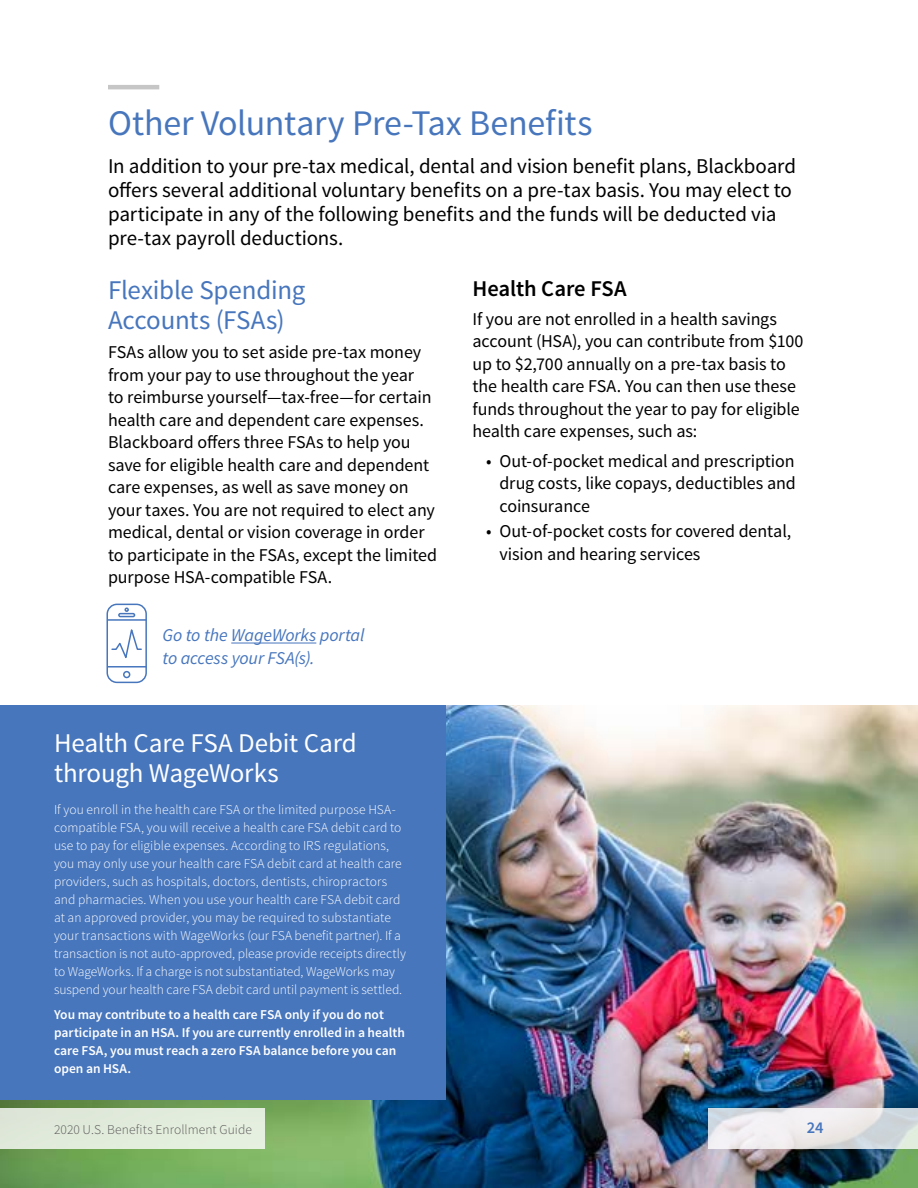
<style>
.page{position:relative;width:918px;height:1188px;background:#fff}
.page>*{position:absolute;margin:0;border:0;box-sizing:border-box;transform-origin:0 0}
.t1{font:36px "Source Sans Pro";letter-spacing:-.005em;color:#4776bd}
.t2{font:27px/30px "Source Sans Pro";letter-spacing:-.01em;color:#fff}
.t3{font:27px/30px "Source Sans Pro";letter-spacing:-.01em;color:#4776bd}
.t4{font:600 22.5px "Source Sans Pro";letter-spacing:-.005em;color:#000}
.t5{font:21px/24px "Source Sans Pro";letter-spacing:-.005em;color:#000}
.t6{font:18px/22.5px "Source Sans Pro";letter-spacing:-.005em;color:#000}
.t7{font:italic 18px/22.5px "Source Sans Pro";letter-spacing:-.005em;color:#4776bd}
.t8{font:600 16.5px "Source Sans Pro";color:#4776bd}
.t9{font:300 13.5px/18px "Source Sans Pro";letter-spacing:.005em;color:#fff}
.t10{font:600 13.5px/18px "Source Sans Pro";color:#fff}
.t11{font:300 13.5px "Source Sans Pro";letter-spacing:.005em;color:#595959}
</style>
<div class="page">
<img style="left:0;top:705px;width:918px;height:483px">
<div style="left:0;top:1108px;width:265px;height:41px;background:#e2ecdc"></div>
<svg style="left:708px;top:1108px;width:210px;height:41px"></svg>
<hr style="left:231px;top:643px;width:85px;height:1px;background:#4776bd">
<div style="left:106px;top:604px;width:41px;height:79px;border:2px solid #4776bd;border-radius:10px"></div>
<svg style="left:106px;top:607px;width:41px;height:72px"></svg>
<div style="left:0;top:705px;width:446px;height:395px;background:#4776bd"></div>
<hr style="left:108px;top:85px;width:51px;height:4px;background:#c6c6c6">
<h1 class="t1" style="left:108px;top:101px;width:486px">Other Voluntary Pre-Tax Benefits</h1>
<p class="t5" style="left:108px;top:154px;width:690px">In addition to your pre-tax medical, dental and vision benefit plans, Blackboard offers several additional voluntary benefits on a pre-tax basis. You may elect to participate in any of the following benefits and the funds will be deducted via pre-tax payroll deductions.</p>
<h2 class="t3" style="left:108px;top:275px;width:199px">Flexible Spending<br>Accounts (FSAs)</h2>
<p class="t6" style="left:108px;top:341px;width:331px">FSAs allow you to set aside pre-tax money from your pay to use throughout the year<br>to reimburse yourself—tax-free—for certain health care and dependent care expenses.<br>Blackboard offers three FSAs to help you save for eligible health care and dependent care expenses, as well as save money on your taxes. You are not required to elect any medical, dental or vision coverage in order to participate in the FSAs, except the limited purpose HSA-compatible FSA.</p>
<p class="t4" style="left:472px;top:274px;width:156px">Health Care FSA</p>
<p class="t6" style="left:472px;top:308px;width:333px">If you are not enrolled in a health savings account (HSA), you can contribute from $100 up to $2,700 annually on a pre-tax basis to the health care FSA. You can then use these funds throughout the year to pay for eligible health care expenses, such as:</p>
<p class="t6" style="left:500px;top:450px;width:298px;text-align:justify;text-indent:-14px">• Out-of-pocket medical and prescription drug costs, like copays, deductibles and coinsurance</p>
<p class="t6" style="left:500px;top:520px;width:293px;text-indent:-14px">• Out-of-pocket costs for covered dental, vision and hearing services</p>
<p class="t7" style="left:162px;top:624px;width:204px">Go to the WageWorks portal to access your FSA(s).</p>
<h2 class="t2" style="left:54px;top:729px;width:304px">Health Care FSA Debit Card through WageWorks</h2>
<p class="t9" style="left:54px;top:801px;width:353px">If you enroll in the health care FSA or the limited purpose HSA&shy;compatible FSA, you will receive a health care FSA debit card to use to pay for eligible expenses. According to IRS regulations, you may only use your health care FSA debit card at health care providers, such as hospitals, doctors, dentists, chiropractors and pharmacies. When you use your health care FSA debit card at an approved provider, you may be required to substantiate your transactions with WageWorks (our FSA benefit partner). If a transaction is not auto-approved, please provide receipts directly to WageWorks. If a charge is not substantiated, WageWorks may suspend your health care FSA debit card until payment is settled.</p>
<p class="t10" style="left:54px;top:1006px;width:352px">You may contribute to a health care FSA only if you do not participate in an HSA. If you are currently enrolled in a health care FSA, you must reach a zero FSA balance before you can open an HSA.</p>
<p class="t11" style="left:54px;top:1121px;width:199px">2020 U.S. Benefits Enrollment Guide</p>
<p class="t8" style="left:807px;top:1118px;width:18px">24</p>
</div>
